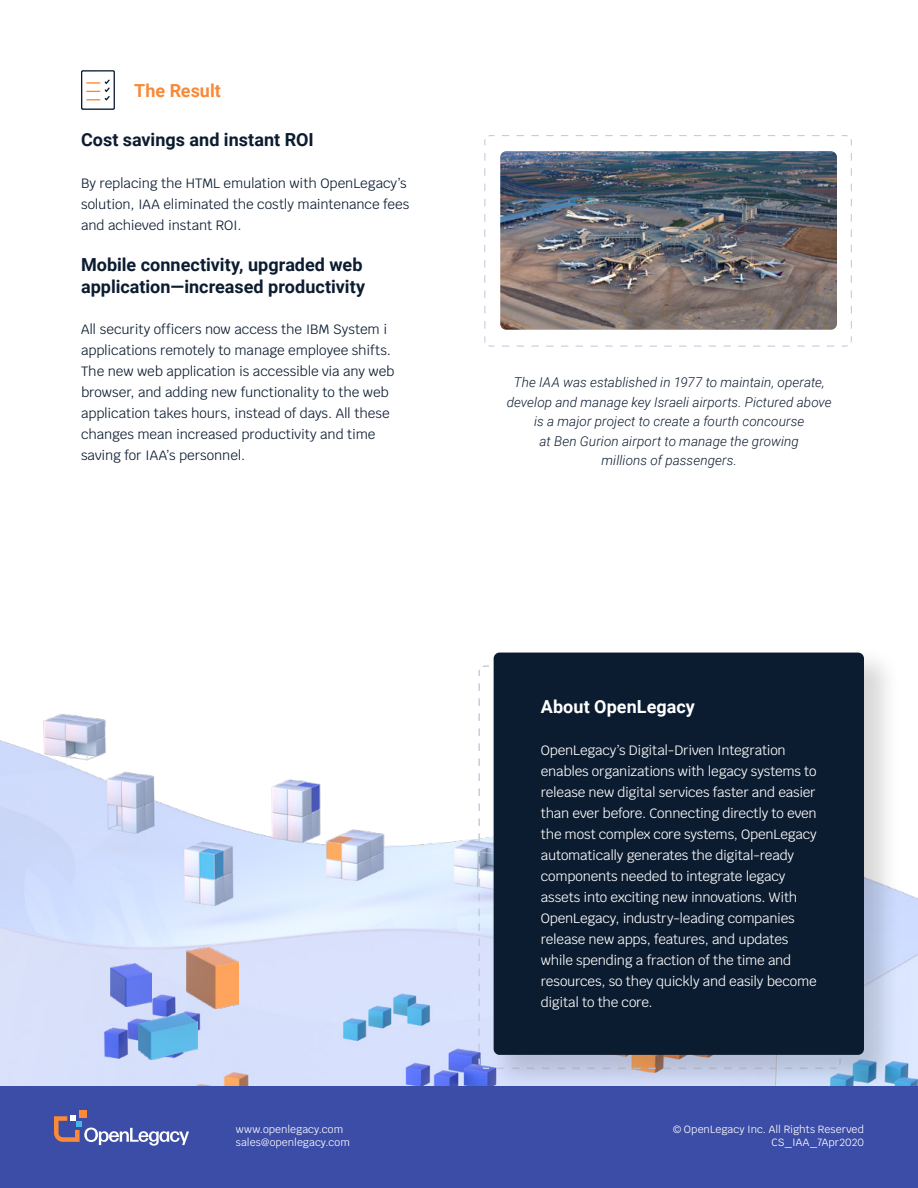
<style>
.page{position:relative;width:918px;height:1188px;background:#fff}
.page>*{position:absolute;margin:0;border:0;box-sizing:border-box;transform-origin:0 0}
.t1{font:700 18px/21.6px "Roboto";color:#0c1c30}
.t2{font:700 18px "Roboto";color:#fff}
.t3{font:700 18px "Roboto";color:#f98937}
.t4{font:13.5px/21px "Krub";letter-spacing:-.015em;color:#fff}
.t5{font:13.5px/21px "Krub";letter-spacing:-.005em;color:#0c1c30}
.t6{font:italic 300 13.5px/19.5px "Roboto";letter-spacing:.005em;color:#0c1c30;text-align:center}
.t7{font:10.5px/13.5px "Krub";letter-spacing:.005em;color:#fff}
</style>
<div class="page">
<img style="left:0;top:714px;width:918px;height:372px">
<svg style="left:81px;top:70px;width:34px;height:40px"></svg>
<img style="left:111px;top:964px;width:41px;height:43px">
<img style="left:186px;top:947px;width:53px;height:62px">
<img style="left:138px;top:1013px;width:60px;height:47px">
<div style="left:0;top:1086px;width:918px;height:102px;background:#3c4da7"></div>
<svg style="left:478px;top:665px;width:9px;height:405px"></svg>
<div style="left:487px;top:645px;width:414px;height:447px;background:#000;opacity:.16"></div>
<div style="left:494px;top:653px;width:370px;height:402px;background:#0c1c30;border-radius:6px"></div>
<div style="left:79px;top:1110px;width:8px;height:8px;background:#fa8a38"></div>
<svg style="left:54px;top:1115px;width:135px;height:31px"></svg>
<svg style="left:484px;top:135px;width:368px;height:212px"></svg>
<img style="left:500px;top:151px;width:337px;height:179px">
<h1 class="t3" style="left:134px;top:78px;width:88px">The Result</h1>
<h1 class="t1" style="left:81px;top:128px;width:234px">Cost savings and instant ROI</h1>
<p class="t5" style="left:81px;top:172px;width:330px">By replacing the HTML emulation with OpenLegacy’s solution, IAA eliminated the costly maintenance fees and achieved instant ROI.</p>
<h1 class="t1" style="left:81px;top:254px;width:286px">Mobile connectivity, upgraded web application—increased productivity</h1>
<p class="t5" style="left:81px;top:319px;width:315px">All security officers now access the IBM System i applications remotely to manage employee shifts.<br>The new web application is accessible via any web browser, and adding new functionality to the web application takes hours, instead of days. All these changes mean increased productivity and time saving for IAA’s personnel.</p>
<p class="t6" style="left:507px;top:372px;width:327px">The IAA was established in 1977 to maintain, operate, develop and manage key Israeli airports. Pictured above is a major project to create a fourth concourse<br>at Ben Gurion airport to manage the growing<br>millions of passengers.</p>
<h1 class="t2" style="left:541px;top:694px;width:155px">About OpenLegacy</h1>
<p class="t4" style="left:541px;top:740px;width:277px">OpenLegacy’s Digital-Driven Integration enables organizations with legacy systems to release new digital services faster and easier than ever before. Connecting directly to even the most complex core systems, OpenLegacy automatically generates the digital-ready components needed to integrate legacy assets into exciting new innovations. With OpenLegacy, industry-leading companies release new apps, features, and updates while spending a fraction of the time and resources, so they quickly and easily become digital to the core.</p>
<p class="t7" style="left:236px;top:1122px;width:116px">www.openlegacy.com sales@openlegacy.com</p>
<p class="t7" style="left:673px;top:1122px;width:192px;text-align:right">© OpenLegacy Inc. All Rights Reserved<br>CS_IAA_7Apr2020</p>
</div>
